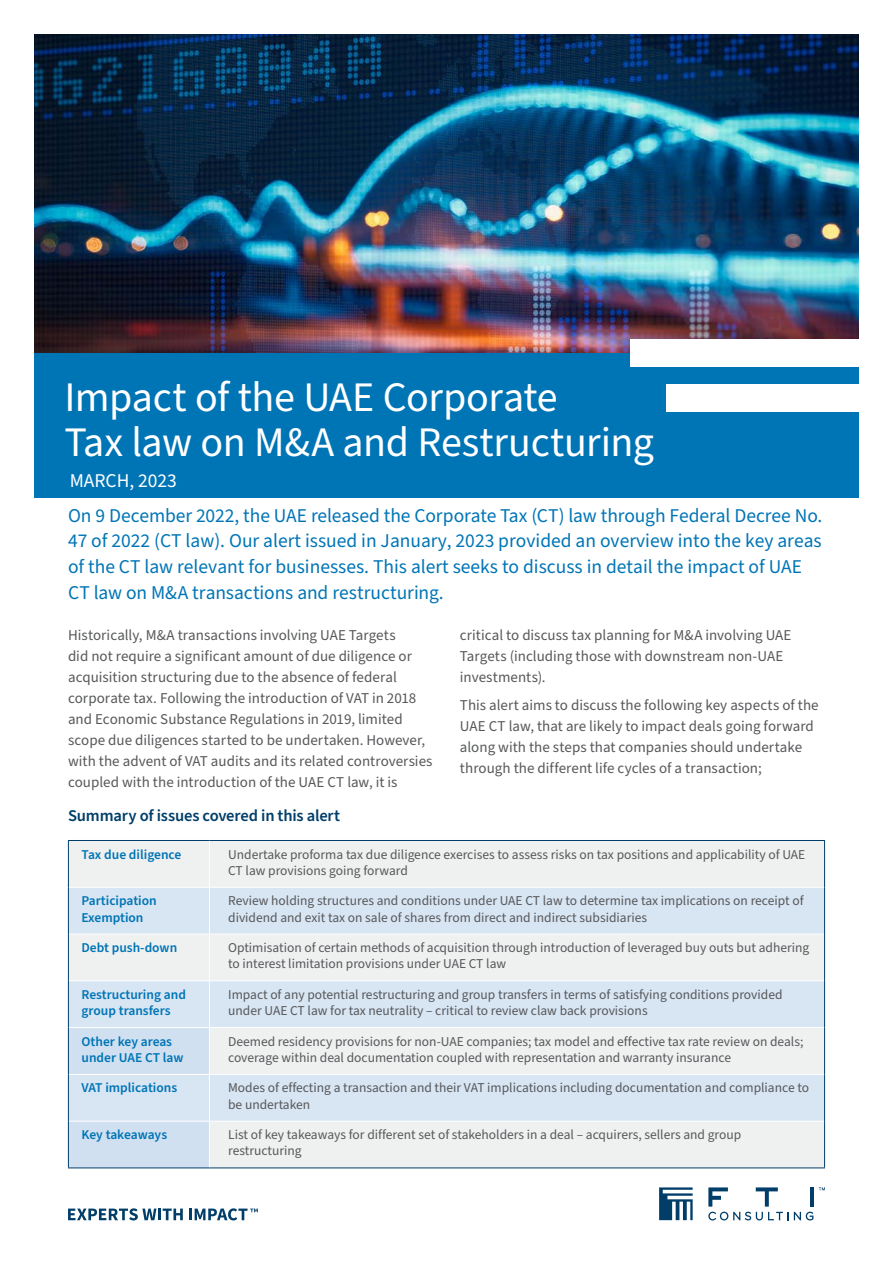
<style>
.page{position:relative;width:893px;height:1263px;background:#fff}
.page>*{position:absolute;margin:0;border:0;box-sizing:border-box;transform-origin:0 0}
.Headline{font:42px/45px "Source Sans Pro";letter-spacing:-.01em;color:#fff}
.Intro{font:19.5px/25.5px "Source Sans Pro";color:#0075b6}
.Info_Dash{font:19.5px "Source Sans Pro";color:#fff}
.Subhead{font:600 16.5px "Source Sans Pro";letter-spacing:-.01em;color:#003e69}
.Body_Copy{font:15px/21px "Source Sans Pro";color:#57585a}
.Info_Dash-2{font:13.5px/16.2px "Source Sans Pro";color:#57585a}
.Info_Dash-3{font:600 13.5px/16.2px "Source Sans Pro";color:#0075b6}
</style>
<div class="page">
<svg style="left:68px;top:1208px;width:115px;height:12px"></svg>
<svg style="left:189px;top:1208px;width:69px;height:12px"></svg>
<svg style="left:659px;top:1187px;width:34px;height:33px"></svg>
<svg style="left:708px;top:1212px;width:105px;height:8px"></svg>
<svg style="left:819px;top:1187px;width:6px;height:3px"></svg>
<svg style="left:756px;top:1187px;width:22px;height:19px"></svg>
<hr style="left:810px;top:1187px;width:4px;height:19px;background:#003e69">
<svg style="left:708px;top:1187px;width:20px;height:19px"></svg>
<img style="left:34px;top:34px;width:825px;height:319px">
<div style="left:34px;top:353px;width:825px;height:144px;background:#0075b6"></div>
<div style="left:630px;top:339px;width:229px;height:28px;background:#fff"></div>
<div style="left:666px;top:385px;width:193px;height:27px;background:#fff"></div>
<div style="left:69px;top:841px;width:755px;height:326px;background:#eff0f0"></div>
<svg style="left:69px;top:888px;width:755px;height:233px;fill:#d8e5f3"></svg>
<div style="left:69px;top:1028px;width:140px;height:139px;background:#d0e0f0"></div>
<hr style="left:209px;top:841px;width:1px;height:46px;background:#fff">
<hr style="left:69px;top:887px;width:140px;height:1px;background:#fff">
<hr style="left:209px;top:887px;width:615px;height:1px;background:#fff">
<hr style="left:209px;top:888px;width:1px;height:46px;background:#fff">
<hr style="left:69px;top:934px;width:140px;height:1px;background:#fff">
<hr style="left:209px;top:934px;width:615px;height:1px;background:#fff">
<hr style="left:209px;top:934px;width:1px;height:46px;background:#fff">
<hr style="left:209px;top:981px;width:1px;height:46px;background:#fff">
<hr style="left:209px;top:1028px;width:1px;height:46px;background:#fff">
<hr style="left:69px;top:1074px;width:140px;height:1px;background:#fff">
<hr style="left:209px;top:1074px;width:615px;height:1px;background:#fff">
<hr style="left:209px;top:1075px;width:1px;height:46px;background:#fff">
<hr style="left:69px;top:1121px;width:140px;height:1px;background:#fff">
<hr style="left:209px;top:1121px;width:615px;height:1px;background:#fff">
<hr style="left:209px;top:1121px;width:1px;height:46px;background:#fff">
<hr style="left:69px;top:980px;width:140px;height:1px;background:#fff">
<hr style="left:209px;top:980px;width:615px;height:1px;background:#fff">
<hr style="left:69px;top:1027px;width:140px;height:1px;background:#fff">
<hr style="left:209px;top:1027px;width:615px;height:1px;background:#fff">
<hr style="left:68px;top:840px;width:141px;height:1px;background:#003e69">
<hr style="left:68px;top:841px;width:1px;height:46px;background:#003e69">
<hr style="left:209px;top:840px;width:616px;height:1px;background:#003e69">
<hr style="left:824px;top:841px;width:1px;height:46px;background:#003e69">
<hr style="left:68px;top:887px;width:1px;height:47px;background:#003e69">
<hr style="left:824px;top:887px;width:1px;height:47px;background:#003e69">
<hr style="left:68px;top:934px;width:1px;height:47px;background:#003e69">
<hr style="left:824px;top:934px;width:1px;height:47px;background:#003e69">
<hr style="left:68px;top:981px;width:1px;height:46px;background:#003e69">
<hr style="left:824px;top:981px;width:1px;height:46px;background:#003e69">
<hr style="left:68px;top:1027px;width:1px;height:47px;background:#003e69">
<hr style="left:824px;top:1027px;width:1px;height:47px;background:#003e69">
<hr style="left:68px;top:1074px;width:1px;height:47px;background:#003e69">
<hr style="left:824px;top:1074px;width:1px;height:47px;background:#003e69">
<hr style="left:68px;top:1121px;width:1px;height:46px;background:#003e69">
<hr style="left:824px;top:1121px;width:1px;height:46px;background:#003e69">
<hr style="left:68px;top:1167px;width:141px;height:1px;background:#003e69">
<hr style="left:209px;top:1167px;width:616px;height:1px;background:#003e69">
<p class="Headline" style="left:65px;top:376px;width:591px">Impact of the UAE Corporate<br>Tax law on M&amp;A and Restructuring</p>
<p class="Info_Dash" style="left:70px;top:468px;width:109px">MARCH, 2023</p>
<p class="Intro" style="left:68px;top:503px;width:756px">On 9 December 2022, the UAE released the Corporate Tax (CT) law through Federal Decree No.<br>47 of 2022 (CT law). Our alert issued in January, 2023 provided an overview into the key areas of the CT law relevant for businesses. This alert seeks to discuss in detail the impact of UAE CT law on M&amp;A transactions and restructuring.</p>
<p class="Body_Copy" style="left:68px;top:625px;width:366px">Historically, M&amp;A transactions involving UAE Targets<br>did not require a significant amount of due diligence or acquisition structuring due to the absence of federal corporate tax. Following the introduction of VAT in 2018 and Economic Substance Regulations in 2019, limited scope due diligences started to be undertaken. However, with the advent of VAT audits and its related controversies coupled with the introduction of the UAE CT law, it is</p>
<p class="Body_Copy" style="left:460px;top:625px;width:333px">critical to discuss tax planning for M&amp;A involving UAE<br>Targets (including those with downstream non-UAE investments).</p>
<p class="Body_Copy" style="left:460px;top:695px;width:360px">This alert aims to discuss the following key aspects of the UAE CT law, that are likely to impact deals going forward along with the steps that companies should undertake through the different life cycles of a transaction;</p>
<p class="Subhead" style="left:68px;top:805px;width:274px">Summary of issues covered in this alert</p>
<p class="Info_Dash-3" style="left:82px;top:846px;width:101px">Tax due diligence</p>
<p class="Info_Dash-2" style="left:228px;top:846px;width:579px">Undertake proforma tax due diligence exercises to assess risks on tax positions and applicability of UAE<br>CT law provisions going forward</p>
<p class="Info_Dash-3" style="left:82px;top:893px;width:77px">Participation<br>Exemption</p>
<p class="Info_Dash-2" style="left:228px;top:893px;width:577px">Review holding structures and conditions under UAE CT law to determine tax implications on receipt of dividend and exit tax on sale of shares from direct and indirect subsidiaries</p>
<p class="Info_Dash-3" style="left:82px;top:940px;width:97px">Debt push-down</p>
<p class="Info_Dash-2" style="left:228px;top:940px;width:583px">Optimisation of certain methods of acquisition through introduction of leveraged buy outs but adhering to interest limitation provisions under UAE CT law</p>
<p class="Info_Dash-3" style="left:82px;top:987px;width:106px">Restructuring and group transfers</p>
<p class="Info_Dash-2" style="left:228px;top:987px;width:556px">Impact of any potential restructuring and group transfers in terms of satisfying conditions provided under UAE CT law for tax neutrality – critical to review claw back provisions</p>
<p class="Info_Dash-3" style="left:82px;top:1033px;width:103px">Other key areas under UAE CT law</p>
<p class="Info_Dash-2" style="left:228px;top:1033px;width:577px">Deemed residency provisions for non-UAE companies; tax model and effective tax rate review on deals; coverage within deal documentation coupled with representation and warranty insurance</p>
<p class="Info_Dash-3" style="left:82px;top:1080px;width:97px">VAT implications</p>
<p class="Info_Dash-2" style="left:228px;top:1080px;width:582px">Modes of effecting a transaction and their VAT implications including documentation and compliance to be undertaken</p>
<p class="Info_Dash-3" style="left:82px;top:1127px;width:87px">Key takeaways</p>
<p class="Info_Dash-2" style="left:228px;top:1127px;width:515px">List of key takeaways for different set of stakeholders in a deal – acquirers, sellers and group restructuring</p>
</div>
